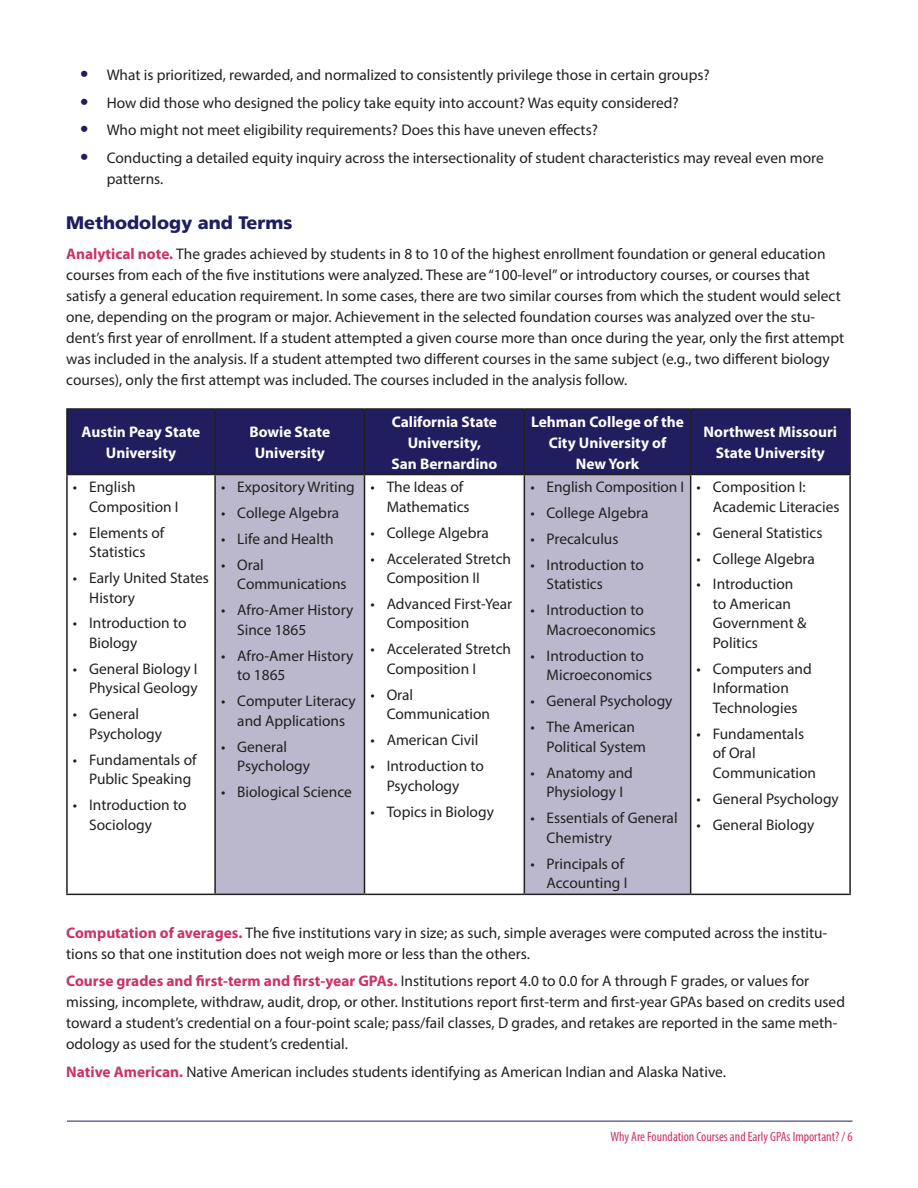
<style>
.page{position:relative;width:918px;height:1188px;background:#fff}
.page>*{position:absolute;margin:0;border:0;box-sizing:border-box;transform-origin:0 0}
.subhead{font:900 18px "Frutiger";color:#201e5e}
.body{font:15.3px/19.5px "Myriad Pro";color:#231f20}
.body-2{font:700 15.3px/21px "Myriad Pro";color:#fff;text-align:center}
.t1{font:condensed 13.5px "Myriad Pro";color:#cd3267}
.s1{font-family:"Frutiger";font-weight:900;font-size:18px;color:#201e5e}
.s2{font-weight:700;color:#cd3267}
</style>
<div class="page">
<hr style="left:67px;top:1121px;width:786px;height:1px;background:#201e5e">
<div style="left:68px;top:410px;width:781px;height:64px;background:#201e5e"></div>
<svg style="left:216px;top:475px;width:474px;height:419px;fill:#bbb8ce"></svg>
<hr style="left:66px;top:408px;width:149px;height:2px;background:#231f20">
<hr style="left:66px;top:410px;width:2px;height:64px;background:#231f20">
<hr style="left:215px;top:408px;width:149px;height:2px;background:#231f20">
<hr style="left:214px;top:410px;width:2px;height:64px;background:#231f20">
<hr style="left:364px;top:408px;width:160px;height:2px;background:#231f20">
<hr style="left:364px;top:410px;width:1px;height:64px;background:#231f20">
<hr style="left:524px;top:408px;width:167px;height:2px;background:#231f20">
<hr style="left:524px;top:410px;width:1px;height:64px;background:#231f20">
<hr style="left:691px;top:408px;width:160px;height:2px;background:#231f20">
<hr style="left:690px;top:410px;width:1px;height:64px;background:#231f20">
<hr style="left:849px;top:410px;width:2px;height:64px;background:#231f20">
<hr style="left:66px;top:474px;width:149px;height:1px;background:#231f20">
<hr style="left:66px;top:475px;width:2px;height:419px;background:#231f20">
<hr style="left:215px;top:474px;width:149px;height:1px;background:#231f20">
<hr style="left:214px;top:475px;width:2px;height:419px;background:#231f20">
<hr style="left:364px;top:474px;width:160px;height:1px;background:#231f20">
<hr style="left:364px;top:475px;width:1px;height:419px;background:#231f20">
<hr style="left:524px;top:474px;width:167px;height:1px;background:#231f20">
<hr style="left:524px;top:475px;width:1px;height:419px;background:#231f20">
<hr style="left:691px;top:474px;width:160px;height:1px;background:#231f20">
<hr style="left:690px;top:475px;width:1px;height:419px;background:#231f20">
<hr style="left:849px;top:475px;width:2px;height:419px;background:#231f20">
<hr style="left:66px;top:894px;width:149px;height:1px;background:#231f20">
<hr style="left:215px;top:894px;width:149px;height:1px;background:#231f20">
<hr style="left:364px;top:894px;width:160px;height:1px;background:#231f20">
<hr style="left:524px;top:894px;width:167px;height:1px;background:#231f20">
<hr style="left:691px;top:894px;width:160px;height:1px;background:#231f20">
<p class="body" style="left:80px;top:65px;width:632px"><span class="s1">•</span> What is prioritized, rewarded, and normalized to consistently privilege those in certain groups?</p>
<p class="body" style="left:80px;top:93px;width:600px"><span class="s1">•</span> How did those who designed the policy take equity into account? Was equity considered?</p>
<p class="body" style="left:80px;top:120px;width:520px"><span class="s1">•</span> Who might not meet eligibility requirements? Does this have uneven effects?</p>
<p class="body" style="left:107px;top:147px;width:719px;line-height:21px;text-indent:-27px"><span class="s1">•</span> Conducting a detailed equity inquiry across the intersectionality of student characteristics may reveal even more patterns.</p>
<p class="subhead" style="left:66px;top:212px;width:228px">Methodology and Terms</p>
<p class="body" style="left:66px;top:244px;width:780px;line-height:21px"><span class="s2">Analytical note.</span> The grades achieved by students in 8 to 10 of the highest enrollment foundation or general education courses from each of the five institutions were analyzed. These are “100-level” or introductory courses, or courses that satisfy a general education requirement. In some cases, there are two similar courses from which the student would select one, depending on the program or major. Achievement in the selected foundation courses was analyzed over the stu&shy;dent’s first year of enrollment. If a student attempted a given course more than once during the year, only the first attempt was included in the analysis. If a student attempted two different courses in the same subject (e.g., two different biology courses), only the first attempt was included. The courses included in the analysis follow.</p>
<p class="body-2" style="left:82px;top:421px;width:120px">Austin Peay State<br>University</p>
<p class="body-2" style="left:249px;top:421px;width:82px">Bowie State<br>University</p>
<p class="body-2" style="left:391px;top:410px;width:108px">California State<br>University,<br>San Bernardino</p>
<p class="body-2" style="left:531px;top:410px;width:154px">Lehman College of the<br>City University of<br>New York</p>
<p class="body-2" style="left:704px;top:421px;width:135px">Northwest Missouri<br>State University</p>
<p class="body" style="left:89px;top:477px;width:91px;text-indent:-16px">• English<br>Composition I</p>
<p class="body" style="left:73px;top:522px;width:93px;text-align:center">• Elements of<br>Statistics</p>
<p class="body" style="left:89px;top:568px;width:121px;text-indent:-16px">• Early United States<br>History</p>
<p class="body" style="left:89px;top:613px;width:99px;text-indent:-16px">• Introduction to<br>Biology</p>
<p class="body" style="left:73px;top:659px;width:126px;text-align:right">• General Biology I<br>Physical Geology</p>
<p class="body" style="left:89px;top:704px;width:74px;text-indent:-16px">• General<br>Psychology</p>
<p class="body" style="left:89px;top:750px;width:109px;text-indent:-16px">• Fundamentals of<br>Public Speaking</p>
<p class="body" style="left:89px;top:795px;width:99px;text-indent:-16px">• Introduction to<br>Sociology</p>
<p class="body" style="left:387px;top:477px;width:84px;text-indent:-16px">• The Ideas of<br>Mathematics</p>
<p class="body" style="left:370px;top:522px;width:120px">• College Algebra</p>
<p class="body" style="left:387px;top:548px;width:126px;text-indent:-16px">• Accelerated Stretch<br>Composition II</p>
<p class="body" style="left:387px;top:594px;width:127px;text-indent:-16px">• Advanced First-Year<br>Composition</p>
<p class="body" style="left:387px;top:639px;width:126px;text-indent:-16px">• Accelerated Stretch<br>Composition I</p>
<p class="body" style="left:387px;top:685px;width:105px;text-indent:-16px">• Oral<br>Communication</p>
<p class="body" style="left:370px;top:730px;width:109px">• American Civil</p>
<p class="body" style="left:370px;top:756px;width:115px;text-align:center">• Introduction to<br>Psychology</p>
<p class="body" style="left:370px;top:802px;width:125px">• Topics in Biology</p>
<p class="body" style="left:530px;top:477px;width:155px">• English Composition I</p>
<p class="body" style="left:530px;top:503px;width:120px">• College Algebra</p>
<p class="body" style="left:530px;top:529px;width:90px">• Precalculus</p>
<p class="body" style="left:547px;top:555px;width:99px;text-indent:-16px">• Introduction to<br>Statistics</p>
<p class="body" style="left:547px;top:600px;width:111px;text-indent:-16px">• Introduction to<br>Macroeconomics</p>
<p class="body" style="left:547px;top:646px;width:107px;text-indent:-16px">• Introduction to<br>Microeconomics</p>
<p class="body" style="left:530px;top:691px;width:144px">• General Psychology</p>
<p class="body" style="left:547px;top:717px;width:101px;text-indent:-16px">• The American<br>Political System</p>
<p class="body" style="left:530px;top:763px;width:104px;text-align:center">• Anatomy and<br>Physiology I</p>
<p class="body" style="left:547px;top:808px;width:133px;text-indent:-16px">• Essentials of General<br>Chemistry</p>
<p class="body" style="left:530px;top:854px;width:99px;text-align:right">• Principals of<br>Accounting I</p>
<p class="body" style="left:713px;top:477px;width:128px;text-indent:-16px">• Composition I:<br>Academic Literacies</p>
<p class="body" style="left:697px;top:522px;width:127px">• General Statistics</p>
<p class="body" style="left:697px;top:548px;width:120px">• College Algebra</p>
<p class="body" style="left:713px;top:574px;width:95px;text-indent:-16px">• Introduction to American<br>Government &amp;<br>Politics</p>
<p class="body" style="left:697px;top:659px;width:117px;text-align:center">• Computers and<br>Information<br>Technologies</p>
<p class="body" style="left:713px;top:724px;width:105px;text-indent:-16px">• Fundamentals of Oral<br>Communication</p>
<p class="body" style="left:697px;top:789px;width:144px">• General Psychology</p>
<p class="body" style="left:697px;top:815px;width:119px">• General Biology</p>
<p class="body" style="left:221px;top:477px;width:135px">• Expository Writing</p>
<p class="body" style="left:221px;top:503px;width:120px">• College Algebra</p>
<p class="body" style="left:221px;top:529px;width:114px">• Life and Health</p>
<p class="body" style="left:237px;top:555px;width:111px;text-indent:-16px">• Oral<br>Communications</p>
<p class="body" style="left:237px;top:600px;width:118px;text-indent:-16px">• Afro-Amer History<br>Since 1865</p>
<p class="body" style="left:237px;top:646px;width:118px;text-indent:-16px">• Afro-Amer History to 1865</p>
<p class="body" style="left:221px;top:691px;width:136px;text-align:center">• Computer Literacy and Applications</p>
<p class="body" style="left:237px;top:737px;width:74px;text-indent:-16px">• General<br>Psychology</p>
<p class="body" style="left:221px;top:782px;width:132px">• Biological Science</p>
<p class="body" style="left:66px;top:922px;width:763px;line-height:21px"><span class="s2">Computation of averages.</span> The five institutions vary in size; as such, simple averages were computed across the institu&shy;tions so that one institution does not weigh more or less than the others.</p>
<p class="body" style="left:66px;top:970px;width:780px;line-height:21px"><span class="s2">Course grades and first-term and first-year GPAs.</span> Institutions report 4.0 to 0.0 for A through F grades, or values for missing, incomplete, withdraw, audit, drop, or other. Institutions report first-term and first-year GPAs based on credits used toward a student’s credential on a four-point scale; pass/fail classes, D grades, and retakes are reported in the same meth&shy;odology as used for the student’s credential.</p>
<p class="body" style="left:66px;top:1062px;width:661px"><span class="s2">Native American.</span> Native American includes students identifying as American Indian and Alaska Native.</p>
<p class="t1" style="left:610px;top:1128px;width:244px">Why Are Foundation Courses and Early GPAs Important? / 6</p>
</div>
